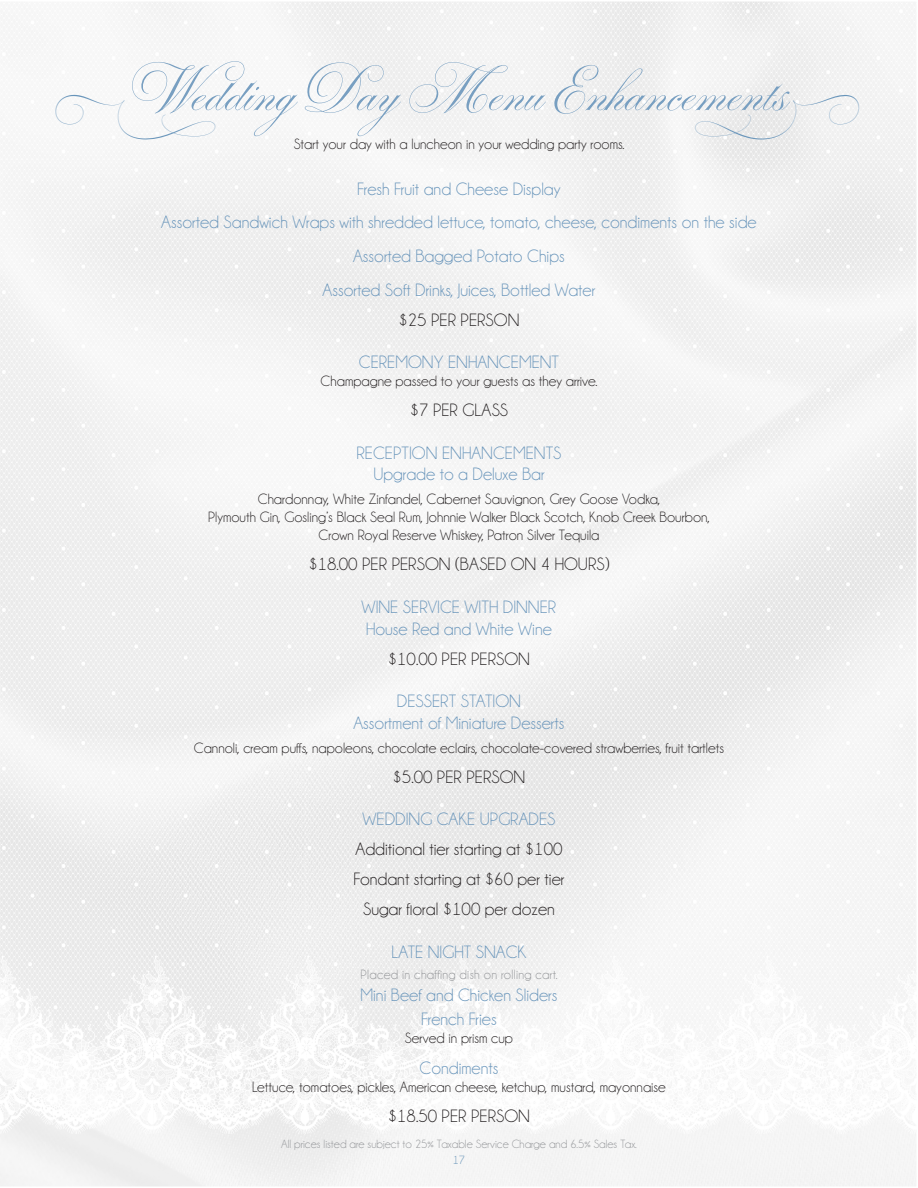
<style>
.page{position:relative;width:918px;height:1188px;background:#fff}
.page>*{position:absolute;margin:0;border:0;box-sizing:border-box;transform-origin:0 0}
.t1{font:75px "Parfumerie Script Old Style";color:#789fc1}
.t2{font:18px "Champagne&Limousines";color:#6794ba}
.t3{font:18px "Champagne&Limousines";color:#231f20}
.t4{font:15px "Champagne&Limousines";color:#231f20}
.t5{font:13.5px "Champagne&Limousines";letter-spacing:.02em;color:#939598}
.t6{font:12px "Champagne&Limousines";color:#939598}
.t7{font:12px "Champagne&Limousines";color:#6794b8}
</style>
<div class="page">
<div style="left:0;top:1134px;width:916px;height:52px;background:#f4f4f4"></div>
<img style="left:0;top:1px;width:917px;height:1133px">
<svg style="left:49px;top:95px;width:172px;height:45px"></svg>
<svg style="left:690px;top:95px;width:176px;height:45px"></svg>
<p class="t1" style="left:132px;top:40px;width:659px">Wedding Day Menu Enhancements</p>
<p class="t4" style="left:294px;top:137px;width:332px">Start your day with a luncheon in your wedding party rooms.</p>
<p class="t2" style="left:357px;top:180px;width:205px">Fresh Fruit and Cheese Display</p>
<p class="t2" style="left:161px;top:213px;width:597px">Assorted Sandwich Wraps with shredded lettuce, tomato, cheese, condiments on the side</p>
<p class="t2" style="left:353px;top:247px;width:213px">Assorted Bagged Potato Chips</p>
<p class="t2" style="left:323px;top:281px;width:274px">Assorted Soft Drinks, Juices, Bottled Water</p>
<p class="t3" style="left:398px;top:311px;width:123px">$25 PER PERSON</p>
<p class="t2" style="left:359px;top:353px;width:202px">CEREMONY ENHANCEMENT</p>
<p class="t4" style="left:321px;top:374px;width:278px">Champagne passed to your guests as they arrive.</p>
<p class="t3" style="left:410px;top:401px;width:100px">$7 PER GLASS</p>
<p class="t2" style="left:357px;top:444px;width:206px">RECEPTION ENHANCEMENTS</p>
<p class="t2" style="left:373px;top:465px;width:173px">Upgrade to a Deluxe Bar</p>
<p class="t4" style="left:258px;top:492px;width:404px">Chardonnay, White Zinfandel, Cabernet Sauvignon, Grey Goose Vodka,</p>
<p class="t4" style="left:208px;top:510px;width:503px">Plymouth Gin, Gosling’s Black Seal Rum, Johnnie Walker Black Scotch, Knob Creek Bourbon,</p>
<p class="t4" style="left:319px;top:528px;width:282px">Crown Royal Reserve Whiskey, Patron Silver Tequila</p>
<p class="t3" style="left:308px;top:555px;width:303px">$18.00 PER PERSON (BASED ON 4 HOURS)</p>
<p class="t2" style="left:362px;top:598px;width:196px">WINE SERVICE WITH DINNER</p>
<p class="t2" style="left:366px;top:620px;width:187px">House Red and White Wine</p>
<p class="t3" style="left:388px;top:650px;width:144px">$10.00 PER PERSON</p>
<p class="t2" style="left:397px;top:692px;width:126px">DESSERT STATION</p>
<p class="t2" style="left:353px;top:714px;width:213px">Assortment of Miniature Desserts</p>
<p class="t4" style="left:194px;top:740px;width:532px">Cannoli, cream puffs, napoleons, chocolate eclairs, chocolate-covered strawberries, fruit tartlets</p>
<p class="t3" style="left:393px;top:768px;width:134px">$5.00 PER PERSON</p>
<p class="t2" style="left:363px;top:810px;width:194px">WEDDING CAKE UPGRADES</p>
<p class="t3" style="left:356px;top:840px;width:208px">Additional tier starting at $100</p>
<p class="t3" style="left:354px;top:870px;width:212px">Fondant starting at $60 per tier</p>
<p class="t3" style="left:363px;top:900px;width:193px">Sugar floral $100 per dozen</p>
<p class="t2" style="left:392px;top:943px;width:136px">LATE NIGHT SNACK</p>
<p class="t5" style="left:361px;top:968px;width:198px">Placed in chaffing dish on rolling cart.</p>
<p class="t2" style="left:361px;top:986px;width:198px">Mini Beef and Chicken Sliders</p>
<p class="t2" style="left:421px;top:1010px;width:77px">French Fries</p>
<p class="t4" style="left:405px;top:1031px;width:110px">Served in prism cup</p>
<p class="t2" style="left:419px;top:1059px;width:81px">Condiments</p>
<p class="t4" style="left:252px;top:1079px;width:415px">Lettuce, tomatoes, pickles, American cheese, ketchup, mustard, mayonnaise</p>
<p class="t3" style="left:388px;top:1107px;width:144px">$18.50 PER PERSON</p>
<p class="t6" style="left:281px;top:1138px;width:357px">All prices listed are subject to 25% Taxable Service Charge and 6.5% Sales Tax.</p>
<p class="t7" style="left:453px;top:1154px;width:14px">17</p>
</div>
